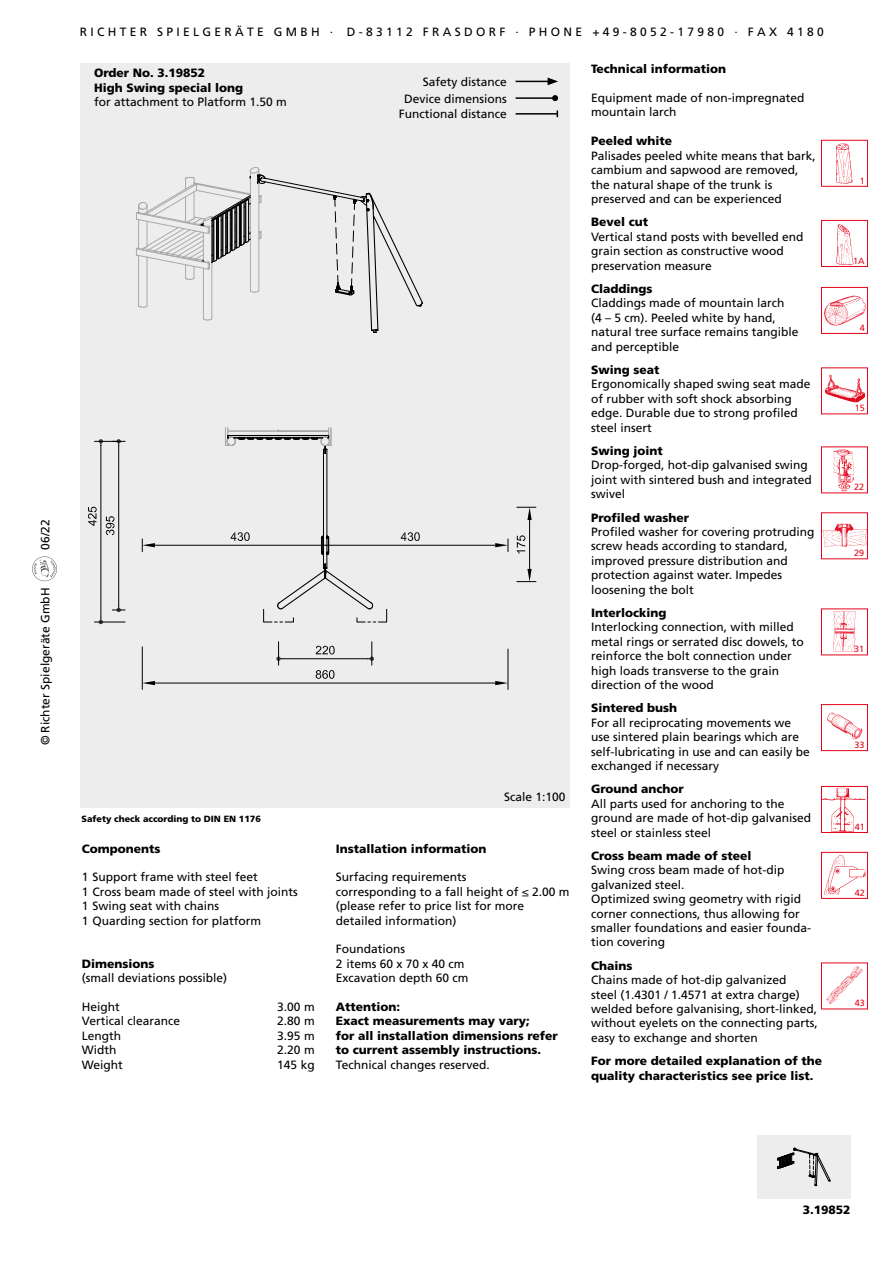
<style>
.page{position:relative;width:893px;height:1263px;background:#fff}
.page>*{position:absolute;margin:0;border:0;box-sizing:border-box;transform-origin:0 0}
.t1{font:12px/14.4px "Frutiger LT Std";color:#000}
.t2{font:900 12px/14.4px "Frutiger LT Std";color:#000}
.t3{font:900 9px "Frutiger LT Std";color:#000}
.t4{font:9px "Frutiger LT Std";color:#e3051b}
</style>
<div class="page">
<div style="left:821px;top:140px;width:47px;height:47px;border:1px solid #e3051b"></div>
<img style="left:836px;top:143px;width:17px;height:41px">
<div style="left:821px;top:446px;width:47px;height:47px;border:1px solid #e3051b"></div>
<img style="left:833px;top:449px;width:21px;height:43px">
<div style="left:821px;top:512px;width:47px;height:47px;border:1px solid #e3051b"></div>
<img style="left:822px;top:523px;width:45px;height:25px">
<div style="left:821px;top:608px;width:47px;height:47px;border:1px solid #e3051b"></div>
<img style="left:833px;top:610px;width:23px;height:44px">
<div style="left:821px;top:704px;width:47px;height:47px;border:1px solid #e3051b"></div>
<img style="left:827px;top:712px;width:36px;height:28px">
<div style="left:821px;top:786px;width:47px;height:47px;border:1px solid #e3051b"></div>
<img style="left:823px;top:787px;width:43px;height:45px">
<div style="left:821px;top:852px;width:47px;height:47px;border:1px solid #e3051b"></div>
<img style="left:822px;top:853px;width:45px;height:45px">
<img style="left:826px;top:966px;width:37px;height:39px">
<div style="left:821px;top:962px;width:47px;height:47px;border:1px solid #e3051b"></div>
<img style="left:836px;top:224px;width:18px;height:41px">
<div style="left:821px;top:220px;width:47px;height:47px;border:1px solid #e3051b"></div>
<div style="left:821px;top:287px;width:47px;height:47px;border:1px solid #e3051b"></div>
<img style="left:824px;top:296px;width:42px;height:30px">
<div style="left:821px;top:367px;width:47px;height:47px;border:1px solid #e3051b"></div>
<img style="left:824px;top:374px;width:41px;height:29px">
<svg style="left:32px;top:556px;width:25px;height:25px"></svg>
<div style="left:81px;top:64px;width:489px;height:744px;background:#ededed"></div>
<div style="left:757px;top:1135px;width:93px;height:64px;background:#ededed"></div>
<svg style="left:777px;top:1147px;width:53px;height:39px"></svg>
<hr style="left:516px;top:81px;width:34px;height:1px;background:#000">
<svg style="left:548px;top:78px;width:10px;height:7px"></svg>
<hr style="left:516px;top:97px;width:39px;height:2px;background:#000">
<svg style="left:552px;top:95px;width:6px;height:6px"></svg>
<hr style="left:516px;top:113px;width:41px;height:2px;background:#000">
<svg style="left:136px;top:167px;width:287px;height:166px"></svg>
<hr style="left:325px;top:545px;width:170px;height:1px;background:#000">
<svg style="left:495px;top:539px;width:14px;height:13px"></svg>
<svg style="left:401px;top:532px;width:19px;height:9px"></svg>
<hr style="left:94px;top:622px;width:31px;height:1px;background:#000">
<hr style="left:100px;top:446px;width:1px;height:172px;background:#000">
<svg style="left:99px;top:618px;width:4px;height:6px"></svg>
<svg style="left:88px;top:507px;width:9px;height:19px"></svg>
<hr style="left:118px;top:446px;width:1px;height:160px;background:#000">
<svg style="left:94px;top:439px;width:31px;height:7px"></svg>
<svg style="left:112px;top:606px;width:13px;height:6px"></svg>
<svg style="left:106px;top:516px;width:8px;height:19px"></svg>
<hr style="left:155px;top:545px;width:170px;height:1px;background:#000">
<svg style="left:142px;top:539px;width:13px;height:13px"></svg>
<hr style="left:142px;top:647px;width:1px;height:42px;background:#000">
<hr style="left:508px;top:649px;width:1px;height:40px;background:#000">
<hr style="left:155px;top:683px;width:340px;height:1px;background:#000">
<svg style="left:142px;top:681px;width:13px;height:4px"></svg>
<svg style="left:495px;top:681px;width:13px;height:4px"></svg>
<svg style="left:316px;top:670px;width:18px;height:9px"></svg>
<hr style="left:283px;top:658px;width:85px;height:1px;background:#000">
<svg style="left:368px;top:642px;width:6px;height:23px"></svg>
<svg style="left:276px;top:642px;width:7px;height:23px"></svg>
<svg style="left:316px;top:646px;width:19px;height:8px"></svg>
<svg style="left:200px;top:427px;width:187px;height:196px"></svg>
<hr style="left:529px;top:520px;width:1px;height:49px;background:#000">
<svg style="left:517px;top:507px;width:19px;height:13px"></svg>
<svg style="left:517px;top:569px;width:19px;height:13px"></svg>
<svg style="left:517px;top:535px;width:8px;height:18px"></svg>
<p class="t1" style="left:38px;top:550px;width:32px;rotate:-90deg">06/22</p>
<p class="t1" style="left:38px;top:745px;width:159px;rotate:-90deg">© Richter Spielgeräte GmbH</p>
<p class="t1" style="left:80px;top:25px;width:746px">R I C H T E R S P I E L G E R Ä T E G M B H · D - 8 3 1 1 2 F R A S D O R F · P H O N E + 4 9 - 8 0 5 2 - 1 7 9 8 0 · F A X 4 1 8 0</p>
<p class="t2" style="left:94px;top:66px;width:151px">Order No. 3.19852<br>High Swing special long</p>
<p class="t1" style="left:94px;top:95px;width:194px">for attachment to Platform 1.50 m</p>
<p class="t1" style="left:399px;top:74px;width:110px;line-height:16.2px;text-align:right">Safety distance<br>Device dimensions<br>Functional distance</p>
<p class="t3" style="left:82px;top:814px;width:181px">Safety check according to DIN EN 1176</p>
<p class="t2" style="left:82px;top:841px;width:80px">Components</p>
<p class="t1" style="left:82px;top:870px;width:218px">1 Support frame with steel feet<br>1 Cross beam made of steel with joints<br>1 Swing seat with chains<br>1 Quarding section for platform</p>
<p class="t2" style="left:82px;top:956px;width:74px">Dimensions</p>
<p class="t1" style="left:82px;top:971px;width:147px">(small deviations possible)</p>
<p class="t1" style="left:82px;top:1000px;width:40px">Height</p>
<p class="t1" style="left:277px;top:1000px;width:39px">3.00 m</p>
<p class="t1" style="left:82px;top:1014px;width:100px">Vertical clearance</p>
<p class="t1" style="left:277px;top:1014px;width:39px">2.80 m</p>
<p class="t1" style="left:82px;top:1028px;width:41px">Length</p>
<p class="t1" style="left:277px;top:1028px;width:39px">3.95 m</p>
<p class="t1" style="left:82px;top:1043px;width:36px">Width</p>
<p class="t1" style="left:277px;top:1043px;width:39px">2.20 m</p>
<p class="t1" style="left:82px;top:1057px;width:42px">Weight</p>
<p class="t1" style="left:277px;top:1057px;width:39px">145 kg</p>
<p class="t1" style="left:504px;top:790px;width:63px">Scale 1:100</p>
<p class="t2" style="left:336px;top:841px;width:152px">Installation information</p>
<p class="t1" style="left:336px;top:870px;width:235px">Surfacing requirements<br>corresponding to a fall height of ≤ 2.00 m (please refer to price list for more detailed information)</p>
<p class="t1" style="left:336px;top:942px;width:134px">Foundations<br>2 items 60 x 70 x 40 cm<br>Excavation depth 60 cm</p>
<p class="t2" style="left:336px;top:1000px;width:223px">Attention:<br>Exact measurements may vary;<br>for all installation dimensions refer to current assembly instructions.</p>
<p class="t1" style="left:336px;top:1057px;width:155px">Technical changes reserved.</p>
<p class="t2" style="left:591px;top:61px;width:137px">Technical information</p>
<p class="t1" style="left:591px;top:90px;width:215px">Equipment made of non-impregnated mountain larch</p>
<p class="t2" style="left:591px;top:134px;width:83px">Peeled white</p>
<p class="t1" style="left:591px;top:148px;width:226px">Palisades peeled white means that bark, cambium and sapwood are removed, the natural shape of the trunk is preserved and can be experienced</p>
<p class="t2" style="left:591px;top:215px;width:59px">Bevel cut</p>
<p class="t1" style="left:591px;top:229px;width:214px">Vertical stand posts with bevelled end grain section as constructive wood preservation measure</p>
<p class="t2" style="left:591px;top:282px;width:63px">Claddings</p>
<p class="t1" style="left:591px;top:296px;width:209px">Claddings made of mountain larch<br>(4 – 5 cm). Peeled white by hand, natural tree surface remains tangible and perceptible</p>
<p class="t2" style="left:591px;top:363px;width:70px">Swing seat</p>
<p class="t1" style="left:591px;top:377px;width:221px">Ergonomically shaped swing seat made of rubber with soft shock absorbing edge. Durable due to strong profiled steel insert</p>
<p class="t2" style="left:591px;top:444px;width:73px">Swing joint</p>
<p class="t1" style="left:591px;top:458px;width:222px">Drop-forged, hot-dip galvanised swing joint with sintered bush and integrated swivel</p>
<p class="t2" style="left:591px;top:510px;width:100px">Profiled washer</p>
<p class="t1" style="left:591px;top:525px;width:225px">Profiled washer for covering protruding screw heads according to standard, improved pressure distribution and protection against water. Impedes loosening the bolt</p>
<p class="t2" style="left:591px;top:606px;width:77px">Interlocking</p>
<p class="t1" style="left:591px;top:620px;width:214px">Interlocking connection, with milled metal rings or serrated disc dowels, to reinforce the bolt connection under high loads transverse to the grain direction of the wood</p>
<p class="t2" style="left:591px;top:701px;width:88px">Sintered bush</p>
<p class="t1" style="left:591px;top:715px;width:220px">For all reciprocating movements we use sintered plain bearings which are self-lubricating in use and can easily be exchanged if necessary</p>
<p class="t2" style="left:591px;top:782px;width:94px">Ground anchor</p>
<p class="t1" style="left:591px;top:796px;width:222px">All parts used for anchoring to the ground are made of hot-dip galvanised steel or stainless steel</p>
<p class="t2" style="left:591px;top:849px;width:162px">Cross beam made of steel</p>
<p class="t1" style="left:591px;top:863px;width:222px">Swing cross beam made of hot-dip galvanized steel.<br>Optimized swing geometry with rigid corner connections, thus allowing for smaller foundations and easier founda&shy;tion covering</p>
<p class="t2" style="left:591px;top:958px;width:43px">Chains</p>
<p class="t1" style="left:591px;top:973px;width:228px">Chains made of hot-dip galvanized<br>steel (1.4301 / 1.4571 at extra charge) welded before galvanising, short-linked, without eyelets on the connecting parts, easy to exchange and shorten</p>
<p class="t2" style="left:591px;top:1054px;width:232px">For more detailed explanation of the quality characteristics see price list.</p>
<p class="t4" style="left:860px;top:175px;width:7px">1</p>
<p class="t4" style="left:853px;top:256px;width:13px">1A</p>
<p class="t4" style="left:860px;top:322px;width:7px">4</p>
<p class="t4" style="left:855px;top:403px;width:12px">15</p>
<p class="t4" style="left:854px;top:482px;width:12px">22</p>
<p class="t4" style="left:854px;top:548px;width:12px">29</p>
<p class="t4" style="left:854px;top:644px;width:12px">31</p>
<p class="t4" style="left:854px;top:740px;width:12px">33</p>
<p class="t4" style="left:855px;top:821px;width:12px">41</p>
<p class="t4" style="left:855px;top:887px;width:12px">42</p>
<p class="t4" style="left:855px;top:998px;width:12px">43</p>
<p class="t2" style="left:803px;top:1202px;width:49px">3.19852</p>
</div>
